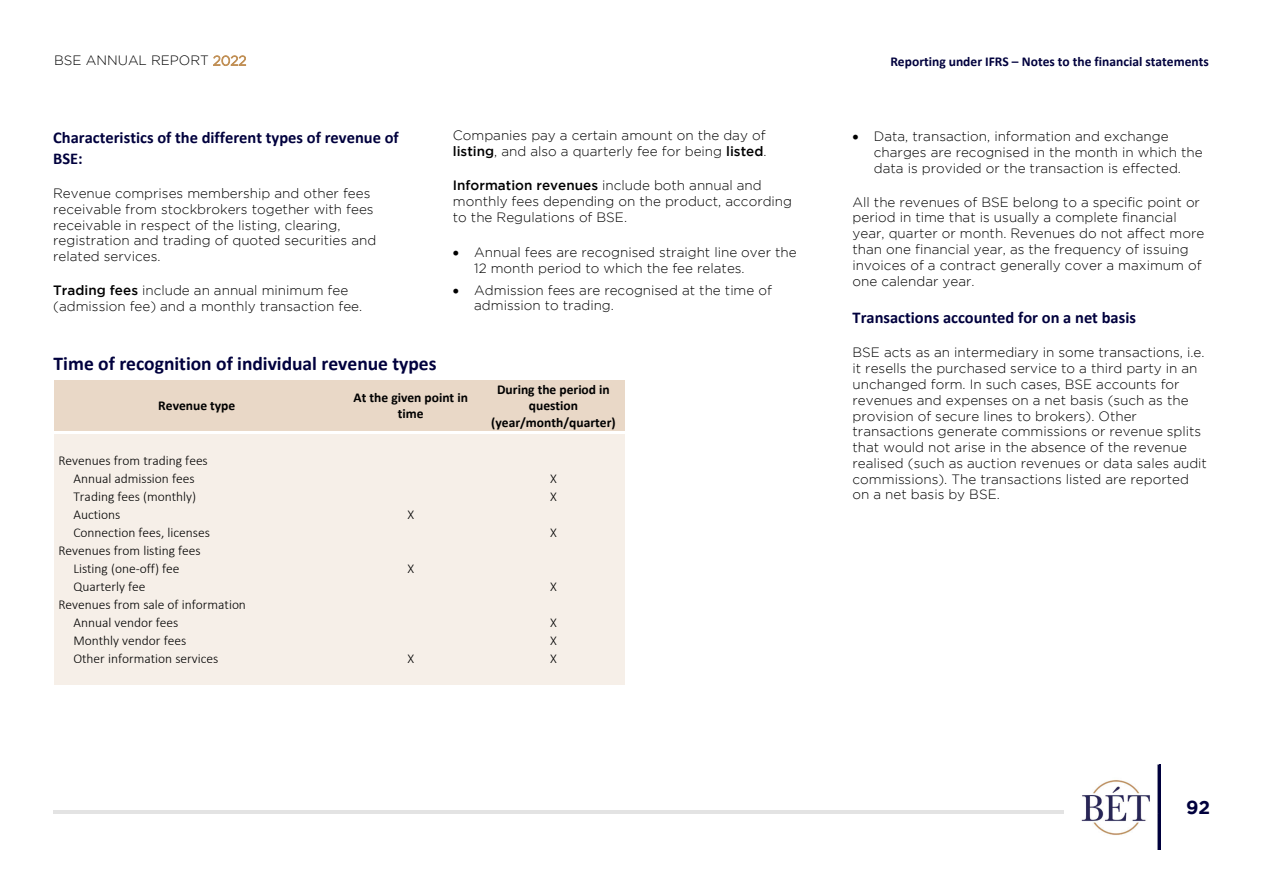
<style>
.page{position:relative;width:1263px;height:894px;background:#fff}
.page>*{position:absolute;margin:0;border:0;box-sizing:border-box;transform-origin:0 0}
.t1{font:700 19.5px "Calibri";color:#00003d}
.t2{font:700 18.75px "Gotham";color:#00003d}
.t3{font:700 16.5px/20.1px "Calibri";color:#00003d}
.t4{font:300 13.5px/15.8px "Gotham";color:#000}
.t5{font:300 13.5px/18px "Calibri";color:#000;text-align:center}
.t6{font:700 13.5px/16.5px "Calibri";color:#000;text-align:center}
.t7{font:700 13.5px "Calibri";color:#00003d}
.s1{color:#c19056}
.s2{font-weight:500}
</style>
<div class="page">
<hr style="left:1157px;top:764px;width:4px;height:45px;background:#00003d">
<hr style="left:53px;top:810px;width:567px;height:3px;background:#e3e3e3">
<svg style="left:620px;top:810px;width:4px;height:3px"></svg>
<svg style="left:624px;top:810px;width:14px;height:3px"></svg>
<svg style="left:638px;top:810px;width:4px;height:3px"></svg>
<svg style="left:642px;top:810px;width:219px;height:3px"></svg>
<svg style="left:861px;top:810px;width:4px;height:3px"></svg>
<svg style="left:865px;top:810px;width:198px;height:3px"></svg>
<svg style="left:1158px;top:809px;width:3px;height:4px"></svg>
<hr style="left:1157px;top:813px;width:4px;height:36px;background:#00003d">
<img style="left:1081px;top:764px;width:77px;height:85px">
<div style="left:54px;top:380px;width:285px;height:51px;background:#e9d8c7"></div>
<div style="left:339px;top:380px;width:143px;height:51px;background:#e9d8c7"></div>
<div style="left:482px;top:380px;width:143px;height:51px;background:#e9d8c7"></div>
<div style="left:54px;top:433px;width:285px;height:18px;background:#f6efe8"></div>
<div style="left:339px;top:433px;width:143px;height:18px;background:#f6efe8"></div>
<div style="left:482px;top:433px;width:143px;height:18px;background:#f6efe8"></div>
<div style="left:54px;top:451px;width:285px;height:18px;background:#f6efe8"></div>
<div style="left:339px;top:451px;width:143px;height:18px;background:#f6efe8"></div>
<div style="left:482px;top:451px;width:143px;height:18px;background:#f6efe8"></div>
<div style="left:54px;top:469px;width:285px;height:18px;background:#f6efe8"></div>
<div style="left:339px;top:469px;width:143px;height:18px;background:#f6efe8"></div>
<div style="left:482px;top:469px;width:143px;height:18px;background:#f6efe8"></div>
<div style="left:54px;top:487px;width:285px;height:18px;background:#f6efe8"></div>
<div style="left:339px;top:487px;width:143px;height:18px;background:#f6efe8"></div>
<div style="left:482px;top:487px;width:143px;height:18px;background:#f6efe8"></div>
<div style="left:54px;top:505px;width:285px;height:18px;background:#f6efe8"></div>
<div style="left:339px;top:505px;width:143px;height:18px;background:#f6efe8"></div>
<div style="left:482px;top:505px;width:143px;height:18px;background:#f6efe8"></div>
<div style="left:54px;top:523px;width:285px;height:18px;background:#f6efe8"></div>
<div style="left:339px;top:523px;width:143px;height:18px;background:#f6efe8"></div>
<div style="left:482px;top:523px;width:143px;height:18px;background:#f6efe8"></div>
<div style="left:54px;top:541px;width:285px;height:18px;background:#f6efe8"></div>
<div style="left:339px;top:541px;width:143px;height:18px;background:#f6efe8"></div>
<div style="left:482px;top:541px;width:143px;height:18px;background:#f6efe8"></div>
<div style="left:54px;top:559px;width:285px;height:18px;background:#f6efe8"></div>
<div style="left:339px;top:559px;width:143px;height:18px;background:#f6efe8"></div>
<div style="left:482px;top:559px;width:143px;height:18px;background:#f6efe8"></div>
<div style="left:54px;top:577px;width:285px;height:18px;background:#f6efe8"></div>
<div style="left:339px;top:577px;width:143px;height:18px;background:#f6efe8"></div>
<div style="left:482px;top:577px;width:143px;height:18px;background:#f6efe8"></div>
<div style="left:54px;top:595px;width:285px;height:18px;background:#f6efe8"></div>
<div style="left:339px;top:595px;width:143px;height:18px;background:#f6efe8"></div>
<div style="left:482px;top:595px;width:143px;height:18px;background:#f6efe8"></div>
<div style="left:54px;top:613px;width:285px;height:18px;background:#f6efe8"></div>
<div style="left:339px;top:613px;width:143px;height:18px;background:#f6efe8"></div>
<div style="left:482px;top:613px;width:143px;height:18px;background:#f6efe8"></div>
<div style="left:54px;top:631px;width:285px;height:18px;background:#f6efe8"></div>
<div style="left:339px;top:631px;width:143px;height:18px;background:#f6efe8"></div>
<div style="left:482px;top:631px;width:143px;height:18px;background:#f6efe8"></div>
<div style="left:54px;top:649px;width:285px;height:18px;background:#f6efe8"></div>
<div style="left:339px;top:649px;width:143px;height:18px;background:#f6efe8"></div>
<div style="left:482px;top:649px;width:143px;height:18px;background:#f6efe8"></div>
<div style="left:54px;top:667px;width:285px;height:18px;background:#f6efe8"></div>
<div style="left:339px;top:667px;width:143px;height:18px;background:#f6efe8"></div>
<div style="left:482px;top:667px;width:143px;height:18px;background:#f6efe8"></div>
<p class="t4" style="left:54px;top:52px;width:194px">BSE ANNUAL REPORT <span class="s1">2022</span></p>
<p class="t7" style="left:890px;top:52px;width:320px">Reporting under IFRS – Notes to the financial statements</p>
<p class="t3" style="left:53px;top:128px;width:347px">Characteristics of the different types of revenue of<br>BSE:</p>
<p class="t4" style="left:53px;top:185px;width:324px">Revenue comprises membership and other fees receivable from stockbrokers together with fees receivable in respect of the listing, clearing, registration and trading of quoted securities and related services.</p>
<p class="t4" style="left:53px;top:282px;width:311px"><span class="s2">Trading fees</span> include an annual minimum fee (admission fee) and a monthly transaction fee.</p>
<p class="t4" style="left:453px;top:127px;width:315px">Companies pay a certain amount on the day of <span class="s2">listing</span>, and also a quarterly fee for being <span class="s2">listed</span>.</p>
<p class="t4" style="left:453px;top:177px;width:341px"><span class="s2">Information revenues</span> include both annual and monthly fees depending on the product, according to the Regulations of BSE.</p>
<p class="t4" style="left:474px;top:244px;width:324px;text-indent:-21px">• Annual fees are recognised straight line over the<br>12 month period to which the fee relates.</p>
<p class="t4" style="left:474px;top:281px;width:299px;text-indent:-21px">• Admission fees are recognised at the time of admission to trading.</p>
<h1 class="t1" style="left:54px;top:350px;width:384px">Time of recognition of individual revenue types</h1>
<p class="t6" style="left:158px;top:397px;width:79px">Revenue type</p>
<p class="t6" style="left:353px;top:389px;width:116px">At the given point in time</p>
<p class="t6" style="left:491px;top:380px;width:126px">During the period in question (year/month/quarter)</p>
<p class="t5" style="left:58px;top:451px;width:151px">Revenues from trading fees<br>Annual admission fees</p>
<p class="t5" style="left:550px;top:469px;width:8px">X</p>
<p class="t5" style="left:73px;top:487px;width:124px">Trading fees (monthly)</p>
<p class="t5" style="left:550px;top:487px;width:8px">X</p>
<p class="t5" style="left:73px;top:505px;width:49px">Auctions</p>
<p class="t5" style="left:407px;top:505px;width:8px">X</p>
<p class="t5" style="left:73px;top:523px;width:138px">Connection fees, licenses</p>
<p class="t5" style="left:550px;top:523px;width:8px">X</p>
<p class="t5" style="left:58px;top:541px;width:144px">Revenues from listing fees<br>Listing (one-off) fee</p>
<p class="t5" style="left:407px;top:559px;width:8px">X</p>
<p class="t5" style="left:73px;top:577px;width:74px">Quarterly fee</p>
<p class="t5" style="left:550px;top:577px;width:8px">X</p>
<p class="t5" style="left:73px;top:595px;width:174px;text-align:left;text-indent:-15px">Revenues from sale of information<br>Annual vendor fees</p>
<p class="t5" style="left:550px;top:613px;width:8px">X</p>
<p class="t5" style="left:73px;top:631px;width:114px">Monthly vendor fees</p>
<p class="t5" style="left:550px;top:631px;width:8px">X</p>
<p class="t5" style="left:73px;top:649px;width:147px">Other information services</p>
<p class="t5" style="left:407px;top:649px;width:8px">X</p>
<p class="t5" style="left:550px;top:649px;width:8px">X</p>
<p class="t4" style="left:874px;top:128px;width:330px;text-indent:-21px">• Data, transaction, information and exchange charges are recognised in the month in which the data is provided or the transaction is effected.</p>
<p class="t4" style="left:852px;top:194px;width:353px">All the revenues of BSE belong to a specific point or period in time that is usually a complete financial year, quarter or month. Revenues do not affect more than one financial year, as the frequency of issuing invoices of a contract generally cover a maximum of one calendar year.</p>
<p class="t3" style="left:852px;top:307px;width:285px">Transactions accounted for on a net basis</p>
<p class="t4" style="left:852px;top:344px;width:356px">BSE acts as an intermediary in some transactions, i.e. it resells the purchased service to a third party in an unchanged form. In such cases, BSE accounts for revenues and expenses on a net basis (such as the provision of secure lines to brokers). Other transactions generate commissions or revenue splits that would not arise in the absence of the revenue realised (such as auction revenues or data sales audit commissions). The transactions listed are reported on a net basis by BSE.</p>
<h2 class="t2" style="left:1186px;top:796px;width:25px">92</h2>
</div>
